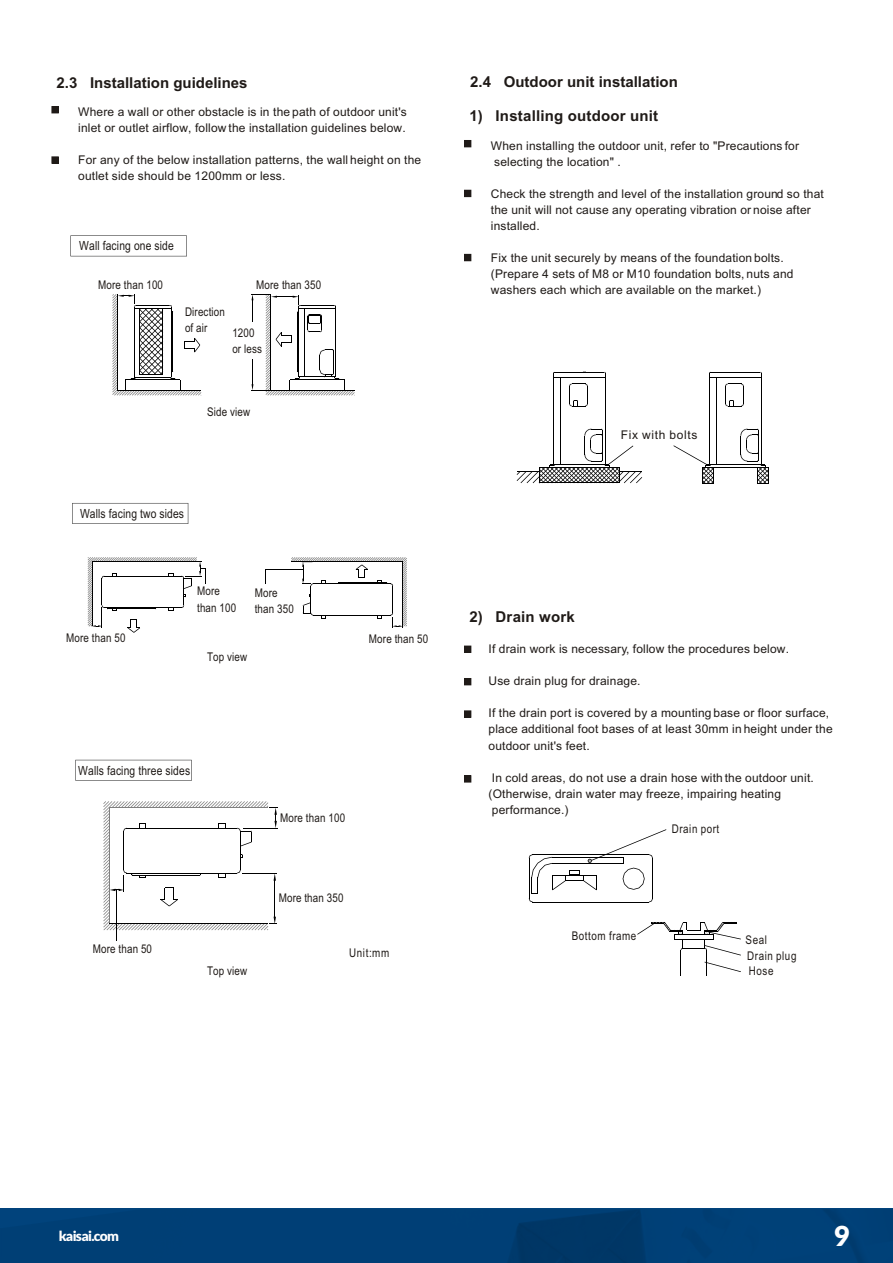
<style>
.page{position:relative;width:893px;height:1263px;background:#fff}
.page>*{position:absolute;margin:0;border:0;box-sizing:border-box;transform-origin:0 0}
.t1{font:900 27.6px "Lato";color:#fff}
.t2{font:700 15px "Arial";color:#1f1a17}
.t3{font:900 13.8px "Lato";letter-spacing:-.05em;color:#fff}
.t4{font:12.6px "Arial Narrow";letter-spacing:.01em;color:#1f1a17}
.t5{font:12px/16px "Arial";letter-spacing:.015em;color:#1f1a17}
.t6{font:12px/16.4px "Arial Narrow";letter-spacing:.01em;color:#1f1a17}
.t7{font:12px/15.5px "Arial Narrow";letter-spacing:.045em;color:#1f1a17}
.t8{font:12px "Arial";letter-spacing:.055em;color:#1f1a17}
</style>
<div class="page">
<div style="left:464px;top:140px;width:7px;height:7px;background:#1f1a17"></div>
<div style="left:52px;top:106px;width:6px;height:7px;border:1px solid #1f1a17"></div>
<div style="left:464px;top:190px;width:7px;height:7px;background:#1f1a17"></div>
<svg style="left:52px;top:157px;width:6px;height:6px"></svg>
<div style="left:464px;top:254px;width:7px;height:7px;background:#1f1a17"></div>
<hr style="left:533px;top:902px;width:116px;height:1px;background:#000">
<svg style="left:529px;top:829px;width:137px;height:73px"></svg>
<svg style="left:637px;top:922px;width:104px;height:53px"></svg>
<svg style="left:71px;top:235px;width:116px;height:22px"></svg>
<svg style="left:75px;top:760px;width:117px;height:21px"></svg>
<svg style="left:72px;top:503px;width:117px;height:21px"></svg>
<svg style="left:112px;top:294px;width:89px;height:102px"></svg>
<svg style="left:251px;top:294px;width:104px;height:102px"></svg>
<svg style="left:88px;top:557px;width:118px;height:76px"></svg>
<svg style="left:291px;top:557px;width:116px;height:70px"></svg>
<hr style="left:265px;top:569px;width:38px;height:1px;background:#000">
<svg style="left:265px;top:570px;width:1px;height:13px"></svg>
<svg style="left:103px;top:801px;width:175px;height:129px"></svg>
<hr style="left:116px;top:890px;width:1px;height:50px;background:#000">
<div style="left:464px;top:646px;width:7px;height:6px;background:#1f1a17"></div>
<div style="left:464px;top:646px;width:7px;height:7px;border:1px solid #1f1a17"></div>
<div style="left:464px;top:678px;width:7px;height:7px;background:#1f1a17"></div>
<div style="left:464px;top:711px;width:7px;height:6px;background:#1f1a17"></div>
<div style="left:464px;top:776px;width:7px;height:6px;background:#1f1a17"></div>
<div style="left:464px;top:775px;width:7px;height:7px;border:1px solid #1f1a17"></div>
<hr style="left:539px;top:483px;width:81px;height:1px;background:#000">
<hr style="left:553px;top:373px;width:1px;height:92px;background:#000">
<hr style="left:560px;top:377px;width:1px;height:88px;background:#000">
<hr style="left:605px;top:373px;width:1px;height:92px;background:#000">
<hr style="left:553px;top:377px;width:52px;height:1px;background:#000">
<hr style="left:554px;top:372px;width:50px;height:1px;background:#000">
<svg style="left:569px;top:383px;width:19px;height:24px"></svg>
<hr style="left:702px;top:467px;width:67px;height:1px;background:#000">
<hr style="left:709px;top:373px;width:1px;height:92px;background:#000">
<hr style="left:716px;top:377px;width:1px;height:88px;background:#000">
<hr style="left:761px;top:373px;width:1px;height:92px;background:#000">
<hr style="left:709px;top:377px;width:52px;height:1px;background:#000">
<hr style="left:710px;top:372px;width:50px;height:1px;background:#000">
<hr style="left:709px;top:464px;width:52px;height:1px;background:#000">
<svg style="left:725px;top:383px;width:19px;height:24px"></svg>
<svg style="left:740px;top:429px;width:29px;height:55px"></svg>
<svg style="left:517px;top:429px;width:125px;height:54px"></svg>
<svg style="left:673px;top:445px;width:41px;height:39px"></svg>
<hr style="left:0;top:1209px;width:1px;height:54px;background:#01437c">
<img style="left:1px;top:1209px;width:892px;height:54px">
<p class="t2" style="left:57px;top:73px;width:192px">2.3 Installation guidelines</p>
<p class="t2" style="left:470px;top:72px;width:209px">2.4 Outdoor unit installation</p>
<p class="t5" style="left:78px;top:105px;width:330px">Where a wall or other obstacle is in the path of outdoor unit's inlet or outlet airflow, follow the installation guidelines below.</p>
<p class="t5" style="left:78px;top:153px;width:345px">For any of the below installation patterns, the wall height on the outlet side should be 1200mm or less.</p>
<p class="t4" style="left:79px;top:237px;width:96px">Wall facing one side</p>
<p class="t6" style="left:98px;top:278px;width:66px">More than 100</p>
<p class="t6" style="left:256px;top:278px;width:66px">More than 350</p>
<p class="t6" style="left:185px;top:305px;width:41px">Direction of air</p>
<p class="t6" style="left:232px;top:326px;width:31px">1200 or less</p>
<p class="t6" style="left:207px;top:405px;width:45px">Side view</p>
<p class="t4" style="left:80px;top:505px;width:106px">Walls facing two sides</p>
<p class="t6" style="left:66px;top:631px;width:61px">More than 50</p>
<p class="t6" style="left:197px;top:584px;width:41px">More than 100</p>
<p class="t6" style="left:255px;top:586px;width:41px">More than 350</p>
<p class="t6" style="left:207px;top:650px;width:42px">Top view</p>
<p class="t6" style="left:369px;top:632px;width:61px">More than 50</p>
<p class="t4" style="left:78px;top:762px;width:113px">Walls facing three sides</p>
<p class="t6" style="left:280px;top:811px;width:66px">More than 100</p>
<p class="t6" style="left:279px;top:890px;width:66px">More than 350</p>
<p class="t6" style="left:93px;top:941px;width:61px">More than 50</p>
<p class="t6" style="left:207px;top:964px;width:42px">Top view</p>
<p class="t6" style="left:349px;top:945px;width:41px">Unit:mm</p>
<p class="t2" style="left:469px;top:106px;width:190px">1) Installing outdoor unit</p>
<p class="t5" style="left:491px;top:138px;width:310px">When installing the outdoor unit, refer to "Precautions for selecting the location" .</p>
<p class="t5" style="left:491px;top:187px;width:334px">Check the strength and level of the installation ground so that the unit will not cause any operating vibration or noise after installed.</p>
<p class="t5" style="left:491px;top:251px;width:304px">Fix the unit securely by means of the foundation bolts. (Prepare 4 sets of M8 or M10 foundation bolts, nuts and washers each which are available on the market.)</p>
<p class="t8" style="left:621px;top:427px;width:78px">Fix with bolts</p>
<p class="t2" style="left:469px;top:606px;width:107px">2) Drain work</p>
<p class="t5" style="left:489px;top:642px;width:302px">If drain work is necessary, follow the procedures below.</p>
<p class="t5" style="left:489px;top:674px;width:153px">Use drain plug for drainage.</p>
<p class="t5" style="left:489px;top:706px;width:346px">If the drain port is covered by a mounting base or floor surface, place additional foot bases of at least 30mm in height under the outdoor unit's feet.</p>
<p class="t5" style="left:489px;top:771px;width:327px">In cold areas, do not use a drain hose with the outdoor unit. (Otherwise, drain water may freeze, impairing heating performance.)</p>
<p class="t7" style="left:672px;top:822px;width:49px">Drain port</p>
<p class="t7" style="left:572px;top:929px;width:66px">Bottom frame</p>
<p class="t7" style="left:746px;top:933px;width:52px">Seal<br>Drain plug<br>Hose</p>
<p class="t3" style="left:59px;top:1228px;width:62px">kaisai.com</p>
<p class="t1" style="left:833px;top:1220px;width:18px">9</p>
</div>
